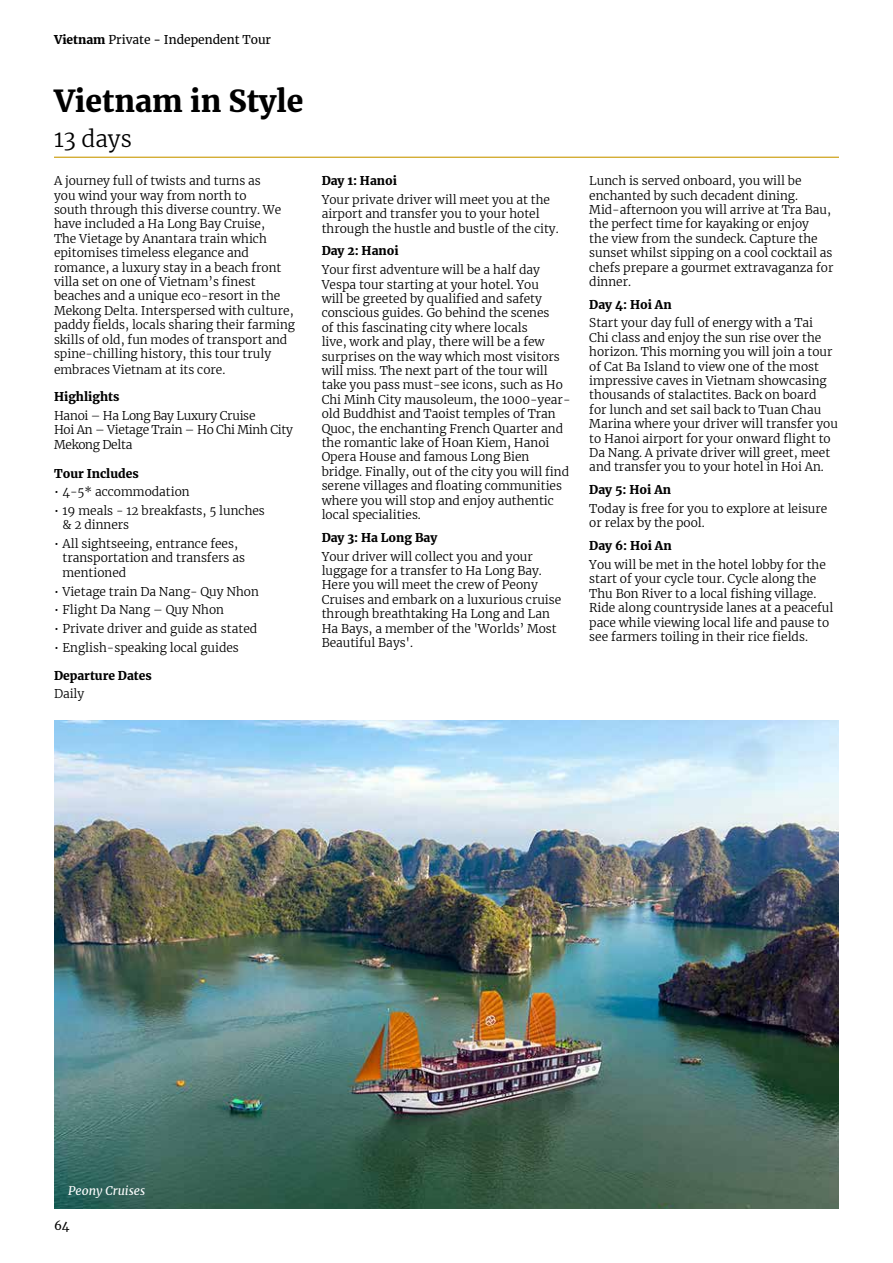
<style>
.page{position:relative;width:893px;height:1263px;background:#fff}
.page>*{position:absolute;margin:0;border:0;box-sizing:border-box;transform-origin:0 0}
.t1{font:900 30px "Merriweather";color:#000}
.t2{font:300 22.5px "Merriweather";color:#000}
.t3{font:300 12px/14.4px "Merriweather";color:#000}
.t4{font:900 12px "Merriweather";color:#000}
.t5{font:300 12px/14.4px "Merriweather";letter-spacing:-.02em;color:#000}
.t6{font:12px "Merriweather";color:#000}
.t7{font:italic 12px "Merriweather";color:#fff}
.s1{font-weight:900}
</style>
<div class="page">
<hr style="left:54px;top:157px;width:785px;height:1px;background:#d4ae36">
<img style="left:54px;top:721px;width:785px;height:488px">
<p class="t6" style="left:54px;top:32px;width:219px"><span class="s1">Vietnam</span> Private - Independent Tour</p>
<h1 class="t1" style="left:54px;top:80px;width:251px">Vietnam in Style</h1>
<h2 class="t2" style="left:54px;top:123px;width:79px">13 days</h2>
<p class="t3" style="left:54px;top:173px;width:243px">A journey full of twists and turns as<br>you wind your way from north to<br>south through this diverse country. We have included a Ha Long Bay Cruise,<br>The Vietage by Anantara train which epitomises timeless elegance and romance, a luxury stay in a beach front villa set on one of Vietnam’s finest beaches and a unique eco-resort in the Mekong Delta. Interspersed with culture, paddy fields, locals sharing their farming skills of old, fun modes of transport and spine-chilling history, this tour truly</p>
<p class="t3" style="left:54px;top:362px;width:173px">embraces Vietnam at its core.</p>
<p class="t4" style="left:54px;top:389px;width:67px">Highlights</p>
<p class="t5" style="left:54px;top:408px;width:241px">Hanoi – Ha Long Bay Luxury Cruise<br>Hoi An – Vietage Train – Ho Chi Minh City<br>Mekong Delta</p>
<p class="t4" style="left:54px;top:465px;width:86px">Tour Includes</p>
<p class="t3" style="left:54px;top:484px;width:137px">• 4-5* accommodation</p>
<p class="t3" style="left:63px;top:503px;width:204px;text-indent:-9px">• 19 meals - 12 breakfasts, 5 lunches &amp; 2 dinners</p>
<p class="t3" style="left:63px;top:536px;width:184px;text-indent:-9px">• All sightseeing, entrance fees, transportation and transfers as mentioned</p>
<p class="t3" style="left:54px;top:584px;width:206px">• Vietage train Da Nang- Quy Nhon</p>
<p class="t3" style="left:54px;top:602px;width:172px">• Flight Da Nang – Quy Nhon</p>
<p class="t3" style="left:54px;top:621px;width:205px">• Private driver and guide as stated</p>
<p class="t3" style="left:54px;top:640px;width:186px">• English-speaking local guides</p>
<p class="t4" style="left:54px;top:667px;width:99px">Departure Dates</p>
<p class="t3" style="left:54px;top:686px;width:32px">Daily</p>
<p class="t4" style="left:322px;top:172px;width:77px">Day 1: Hanoi</p>
<p class="t3" style="left:322px;top:192px;width:239px">Your private driver will meet you at the airport and transfer you to your hotel through the hustle and bustle of the city.</p>
<p class="t4" style="left:322px;top:243px;width:79px">Day 2: Hanoi</p>
<p class="t3" style="left:322px;top:262px;width:250px">Your first adventure will be a half day Vespa tour starting at your hotel. You<br>will be greeted by qualified and safety conscious guides. Go behind the scenes<br>of this fascinating city where locals<br>live, work and play, there will be a few surprises on the way which most visitors will miss. The next part of the tour will take you pass must-see icons, such as Ho Chi Minh City mausoleum, the 1000-year&shy;old Buddhist and Taoist temples of Tran Quoc, the enchanting French Quarter and the romantic lake of Hoan Kiem, Hanoi Opera House and famous Long Bien bridge. Finally, out of the city you will find serene villages and floating communities where you will stop and enjoy authentic local specialities.</p>
<p class="t4" style="left:322px;top:529px;width:117px">Day 3: Ha Long Bay</p>
<p class="t3" style="left:322px;top:549px;width:241px">Your driver will collect you and your luggage for a transfer to Ha Long Bay.<br>Here you will meet the crew of Peony Cruises and embark on a luxurious cruise through breathtaking Ha Long and Lan Ha Bays, a member of the 'Worlds’ Most Beautiful Bays'.</p>
<p class="t3" style="left:589px;top:173px;width:246px">Lunch is served onboard, you will be enchanted by such decadent dining.<br>Mid-afternoon you will arrive at Tra Bau, the perfect time for kayaking or enjoy<br>the view from the sundeck. Capture the sunset whilst sipping on a cool cocktail as chefs prepare a gourmet extravaganza for dinner.</p>
<p class="t4" style="left:589px;top:296px;width:84px">Day 4: Hoi An</p>
<p class="t3" style="left:589px;top:316px;width:250px">Start your day full of energy with a Tai<br>Chi class and enjoy the sun rise over the horizon. This morning you will join a tour of Cat Ba Island to view one of the most impressive caves in Vietnam showcasing thousands of stalactites. Back on board<br>for lunch and set sail back to Tuan Chau Marina where your driver will transfer you to Hanoi airport for your onward flight to Da Nang. A private driver will greet, meet and transfer you to your hotel in Hoi An.</p>
<p class="t4" style="left:589px;top:482px;width:83px">Day 5: Hoi An</p>
<p class="t3" style="left:589px;top:501px;width:240px">Today is free for you to explore at leisure or relax by the pool.</p>
<p class="t4" style="left:589px;top:538px;width:84px">Day 6: Hoi An</p>
<p class="t3" style="left:589px;top:557px;width:246px">You will be met in the hotel lobby for the start of your cycle tour. Cycle along the Thu Bon River to a local fishing village.<br>Ride along countryside lanes at a peaceful pace while viewing local life and pause to see farmers toiling in their rice fields.</p>
<p class="t7" style="left:68px;top:1182px;width:78px">Peony Cruises</p>
<p class="t6" style="left:54px;top:1217px;width:17px">64</p>
</div>
